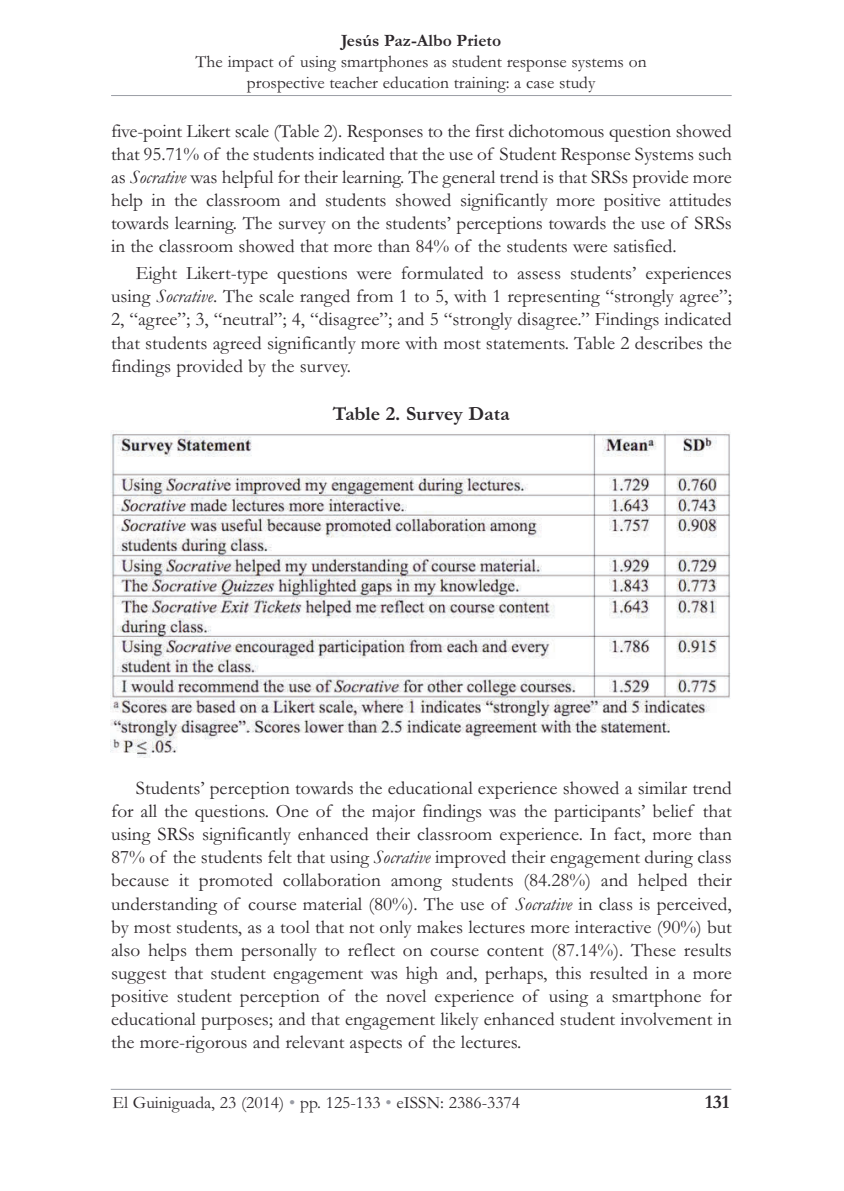
<style>
.page{position:relative;width:844px;height:1191px;background:#fff}
.page>*{position:absolute;margin:0;border:0;box-sizing:border-box;transform-origin:0 0}
.t1{font:700 20.12px "Garamond";color:#2c272b}
.t2{font:19.25px/23.1px "Garamond";color:#2c272b;text-align:justify}
.t3{font:700 19.25px "Garamond";color:#2c272b}
.t4{font:17.5px/21px "Garamond";color:#2c272b;text-align:center}
.s1{font-weight:700}
.s2{font-style:italic}
.s3{color:#9a9da5}
</style>
<div class="page">
<hr style="left:111px;top:95px;width:620px;height:1px;background:#9a9da5">
<hr style="left:111px;top:1089px;width:620px;height:1px;background:#9a9da5">
<img style="left:111px;top:430px;width:620px;height:327px">
<p class="t4" style="left:195px;top:32px;width:452px"><span class="s1">Jesús Paz-Albo Prieto<br></span>The impact of using smartphones as student response systems on prospective teacher education training: a case study</p>
<p class="t2" style="left:111px;top:121px;width:622px">five-point Likert scale (Table 2). Responses to the first dichotomous question showed that 95.71% of the students indicated that the use of Student Response Systems such as <span class="s2">Socrative</span> was helpful for their learning. The general trend is that SRSs provide more help in the classroom and students showed significantly more positive attitudes towards learning. The survey on the students’ perceptions towards the use of SRSs in the classroom showed that more than 84% of the students were satisfied.</p>
<p class="t2" style="left:111px;top:264px;width:622px;text-indent:25px">Eight Likert-type questions were formulated to assess students’ experiences using <span class="s2">Socrative</span>. The scale ranged from 1 to 5, with 1 representing “strongly agree”; 2, “agree”; 3, “neutral”; 4, “disagree”; and 5 “strongly disagree.” Findings indicated that students agreed significantly more with most statements. Table 2 describes the findings provided by the survey.</p>
<p class="t1" style="left:333px;top:406px;width:178px">Table 2. Survey Data</p>
<p class="t2" style="left:111px;top:778px;width:622px;text-indent:25px">Students’ perception towards the educational experience showed a similar trend for all the questions. One of the major findings was the participants’ belief that using SRSs significantly enhanced their classroom experience. In fact, more than 87% of the students felt that using <span class="s2">Socrative</span> improved their engagement during class because it promoted collaboration among students (84.28%) and helped their understanding of course material (80%). The use of <span class="s2">Socrative</span> in class is perceived, by most students, as a tool that not only makes lectures more interactive (90%) but also helps them personally to reflect on course content (87.14%). These results suggest that student engagement was high and, perhaps, this resulted in a more positive student perception of the novel experience of using a smartphone for educational purposes; and that engagement likely enhanced student involvement in the more-rigorous and relevant aspects of the lectures.</p>
<p class="t4" style="left:112px;top:1094px;width:409px">El Guiniguada, 23 (2014) <span class="s3">•</span> pp. 125-133 <span class="s3">•</span> eISSN: 2386-3374</p>
<p class="t3" style="left:705px;top:1094px;width:26px">131</p>
</div>
